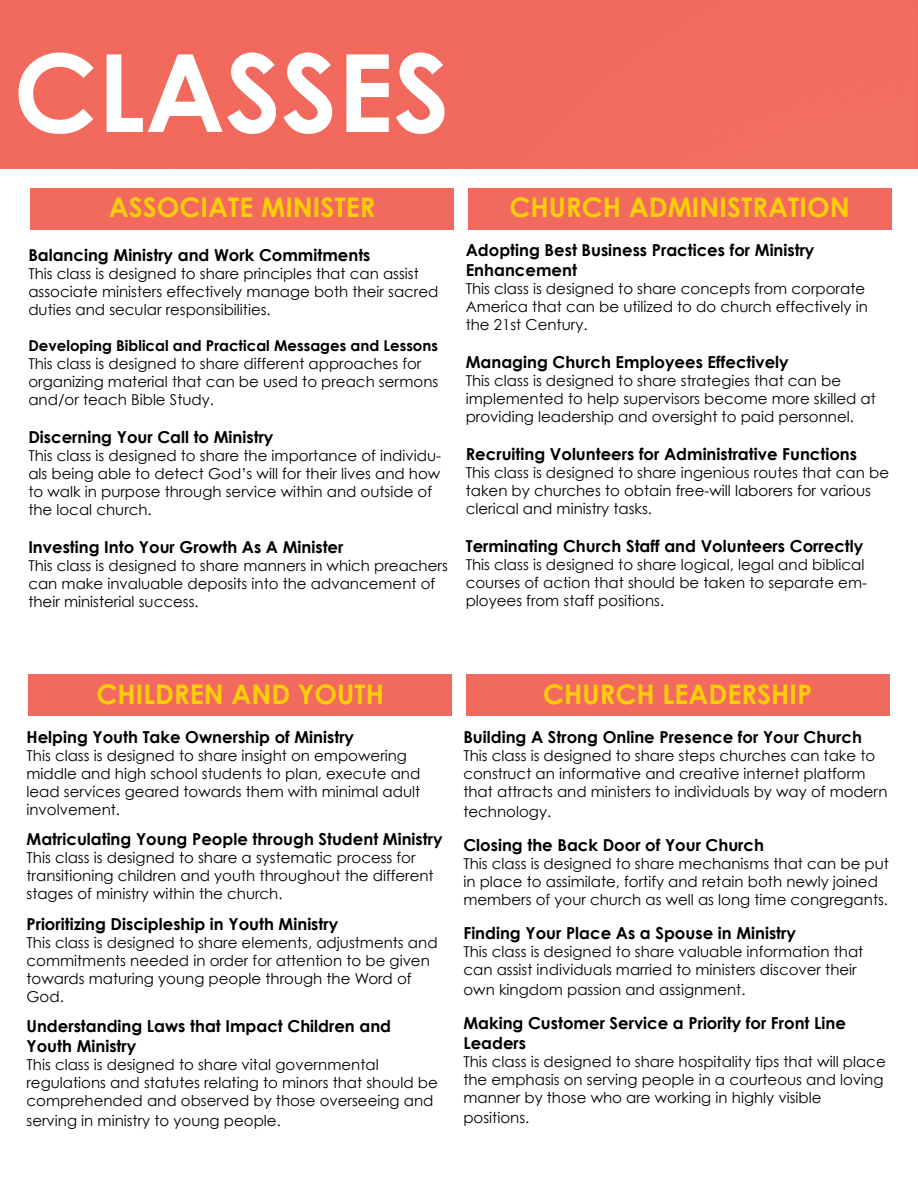
<style>
.page{position:relative;width:918px;height:1188px;background:#fff}
.page>*{position:absolute;margin:0;border:0;box-sizing:border-box;transform-origin:0 0}
.t1{font:700 108px "Century Gothic";color:#fff}
.t2{font:700 27px "Century Gothic";color:#fece08}
.t3{font:700 16.5px/19.8px "Century Gothic";color:#000}
.t4{font:15px/18px "Century Gothic";color:#000}
.t5{font:700 15px "Century Gothic";color:#000}
</style>
<div class="page">
<div style="left:0;top:0;width:916px;height:168px;background:#f26a5d"></div>
<div style="left:30px;top:188px;width:424px;height:41px;background:#f26a5e"></div>
<div style="left:468px;top:188px;width:423px;height:41px;background:#f26a5e"></div>
<div style="left:28px;top:674px;width:424px;height:41px;background:#f26a5e"></div>
<div style="left:466px;top:674px;width:424px;height:42px;background:#f26a5e"></div>
<hr style="left:916px;top:0;width:2px;height:168px;background:#f26a5e">
<h1 class="t1" style="left:14px;top:25px;width:438px">CLASSES</h1>
<h2 class="t2" style="left:109px;top:190px;width:268px">ASSOCIATE MINISTER</h2>
<h2 class="t2" style="left:509px;top:191px;width:342px">CHURCH ADMINISTRATION</h2>
<p class="t3" style="left:28px;top:245px;width:344px">Balancing Ministry and Work Commitments</p>
<p class="t4" style="left:28px;top:264px;width:412px">This class is designed to share principles that can assist associate ministers effectively manage both their sacred duties and secular responsibilities.</p>
<p class="t5" style="left:28px;top:336px;width:411px">Developing Biblical and Practical Messages and Lessons</p>
<p class="t4" style="left:28px;top:354px;width:411px">This class is designed to share different approaches for organizing material that can be used to preach sermons and/or teach Bible Study.</p>
<p class="t3" style="left:28px;top:427px;width:247px">Discerning Your Call to Ministry</p>
<p class="t4" style="left:28px;top:446px;width:414px">This class is designed to share the importance of individu&shy;als being able to detect God’s will for their lives and how to walk in purpose through service within and outside of the local church.</p>
<p class="t3" style="left:28px;top:536px;width:317px">Investing Into Your Growth As A Minister</p>
<p class="t4" style="left:28px;top:556px;width:421px">This class is designed to share manners in which preachers can make invaluable deposits into the advancement of their ministerial success.</p>
<p class="t3" style="left:466px;top:240px;width:350px">Adopting Best Business Practices for Ministry<br>Enhancement</p>
<p class="t4" style="left:466px;top:280px;width:404px">This class is designed to share concepts from corporate<br>America that can be utilized to do church effectively in the 21st Century.</p>
<p class="t3" style="left:466px;top:352px;width:325px">Managing Church Employees Effectively</p>
<p class="t4" style="left:466px;top:371px;width:412px">This class is designed to share strategies that can be implemented to help supervisors become more skilled at providing leadership and oversight to paid personnel.</p>
<p class="t3" style="left:466px;top:444px;width:393px">Recruiting Volunteers for Administrative Functions</p>
<p class="t4" style="left:466px;top:463px;width:425px">This class is designed to share ingenious routes that can be taken by churches to obtain free-will laborers for various clerical and ministry tasks.</p>
<p class="t3" style="left:466px;top:535px;width:399px">Terminating Church Staff and Volunteers Correctly</p>
<p class="t4" style="left:466px;top:555px;width:403px">This class is designed to share logical, legal and biblical courses of action that should be taken to separate em&shy;ployees from staff positions.</p>
<h2 class="t2" style="left:96px;top:677px;width:289px">CHILDREN AND YOUTH</h2>
<h2 class="t2" style="left:543px;top:677px;width:270px">CHURCH LEADERSHIP</h2>
<p class="t3" style="left:27px;top:726px;width:329px">Helping Youth Take Ownership of Ministry</p>
<p class="t4" style="left:27px;top:746px;width:395px">This class is designed to share insight on empowering middle and high school students to plan, execute and lead services geared towards them with minimal adult involvement.</p>
<p class="t3" style="left:27px;top:829px;width:418px">Matriculating Young People through Student Ministry</p>
<p class="t4" style="left:27px;top:849px;width:409px">This class is designed to share a systematic process for transitioning children and youth throughout the different stages of ministry within the church.</p>
<p class="t3" style="left:27px;top:913px;width:313px">Prioritizing Discipleship in Youth Ministry</p>
<p class="t4" style="left:27px;top:933px;width:413px">This class is designed to share elements, adjustments and commitments needed in order for attention to be given towards maturing young people through the Word of God.</p>
<p class="t3" style="left:27px;top:1016px;width:366px">Understanding Laws that Impact Children and<br>Youth Ministry</p>
<p class="t4" style="left:27px;top:1056px;width:413px">This class is designed to share vital governmental regulations and statutes relating to minors that should be comprehended and observed by those overseeing and</p>
<p class="t4" style="left:27px;top:1111px;width:256px">serving in ministry to young people.</p>
<p class="t3" style="left:463px;top:727px;width:400px">Building A Strong Online Presence for Your Church</p>
<p class="t4" style="left:463px;top:746px;width:426px">This class is designed to share steps churches can take to construct an informative and creative internet platform that attracts and ministers to individuals by way of modern</p>
<p class="t4" style="left:463px;top:802px;width:89px">technology.</p>
<p class="t3" style="left:463px;top:835px;width:302px">Closing the Back Door of Your Church</p>
<p class="t4" style="left:463px;top:854px;width:427px">This class is designed to share mechanisms that can be put in place to assimilate, fortify and retain both newly joined members of your church as well as long time congregants.</p>
<p class="t3" style="left:463px;top:923px;width:334px">Finding Your Place As a Spouse in Ministry</p>
<p class="t4" style="left:463px;top:943px;width:401px">This class is designed to share valuable information that can assist individuals married to ministers discover their</p>
<p class="t4" style="left:463px;top:980px;width:284px">own kingdom passion and assignment.</p>
<p class="t3" style="left:463px;top:1013px;width:384px">Making Customer Service a Priority for Front Line<br>Leaders</p>
<p class="t4" style="left:463px;top:1052px;width:424px">This class is designed to share hospitality tips that will place the emphasis on serving people in a courteous and loving manner by those who are working in highly visible</p>
<p class="t4" style="left:463px;top:1108px;width:67px">positions.</p>
</div>
